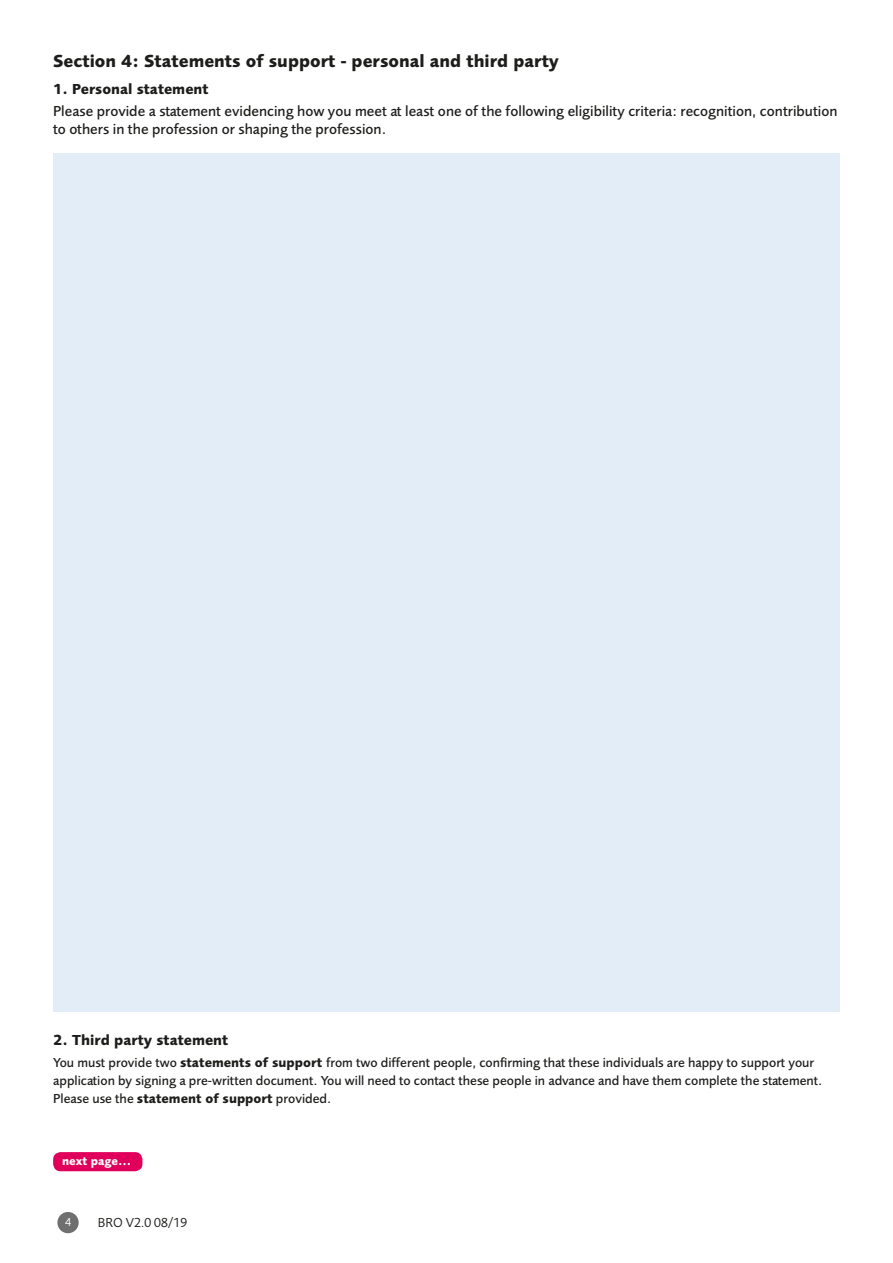
<style>
.page{position:relative;width:893px;height:1263px;background:#fff}
.page>*{position:absolute;margin:0;border:0;box-sizing:border-box;transform-origin:0 0}
.t1{font:700 18px "Foundry Sans";color:#1d1d1b}
.t2{font:500 15px/18px "Foundry Sans";color:#1d1d1b}
.t3{font:700 15px "Foundry Sans";color:#1d1d1b}
.t4{font:500 13.5px/18px "Foundry Sans";color:#1d1d1b}
.t5{font:13.5px "Foundry Sans";color:#1d1d1b}
.t6{font:700 12px "Foundry Sans";color:#fff}
.t7{font:12px "Foundry Sans";color:#fff}
.s1{font-weight:700}
</style>
<div class="page">
<div style="left:53px;top:1152px;width:89px;height:19px;background:#e0005b;border-radius:7px"></div>
<div style="left:57px;top:1212px;width:22px;height:21px;background:#706f6f;border-radius:50%"></div>
<div style="left:53px;top:154px;width:787px;height:858px;background:#e3edf7"></div>
<h1 class="t1" style="left:53px;top:50px;width:507px">Section 4: Statements of support - personal and third party</h1>
<p class="t3" style="left:53px;top:80px;width:157px">1. Personal statement</p>
<p class="t2" style="left:53px;top:102px;width:786px">Please provide a statement evidencing how you meet at least one of the following eligibility criteria: recognition, contribution to others in the profession or shaping the profession.</p>
<p class="t3" style="left:53px;top:1031px;width:177px">2. Third party statement</p>
<p class="t4" style="left:53px;top:1053px;width:771px">You must provide two <span class="s1">statements of support</span> from two different people, confirming that these individuals are happy to support your application by signing a pre-written document. You will need to contact these people in advance and have them complete the statement.<br>Please use the <span class="s1">statement of support</span> provided.</p>
<p class="t6" style="left:62px;top:1154px;width:71px">next page...</p>
<p class="t7" style="left:65px;top:1215px;width:8px">4</p>
<p class="t5" style="left:98px;top:1215px;width:91px">BRO V2.0 08/19</p>
</div>
